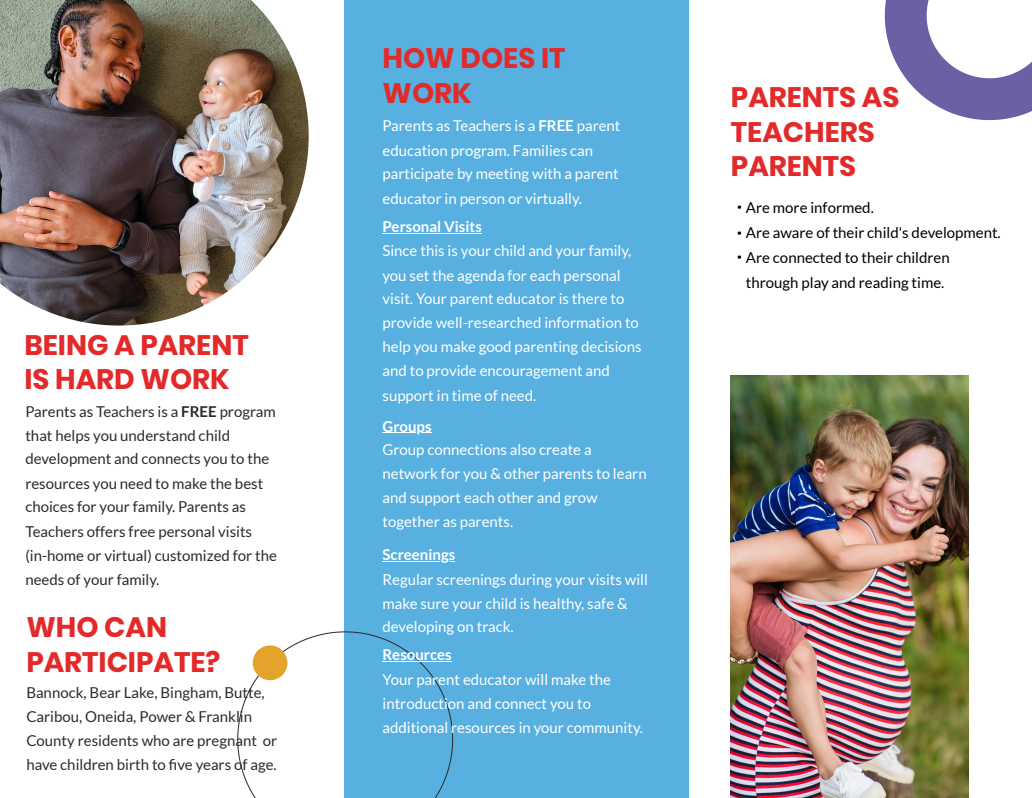
<style>
.page{position:relative;width:1032px;height:798px;background:#fff}
.page>*{position:absolute;margin:0;border:0;box-sizing:border-box;transform-origin:0 0}
.t1{font:700 28.12px/34.8px "Poppins";color:#e32a2a}
.t2{font:15px/24px "Lato";color:#fff}
.t3{font:15px/24px "Lato";color:#2b2b2b}
.t4{font:15px/25.2px "Lato";color:#000;text-align:center}
.t5{font:700 15px "Lato";color:#fff}
.s1{font-weight:700}
.s2{font-family:"Arial";font-size:13.5px}
</style>
<div class="page">
<div style="left:344px;top:0;width:344px;height:797px;background:#58b0e1"></div>
<svg style="left:884px;top:0;width:147px;height:120px"></svg>
<svg style="left:237px;top:631px;width:216px;height:166px"></svg>
<svg style="left:253px;top:645px;width:34px;height:35px"></svg>
<img style="left:730px;top:375px;width:238px;height:422px">
<img style="left:0;top:0;width:308px;height:325px">
<hr style="left:382px;top:232px;width:100px;height:1px;background:#fff">
<hr style="left:382px;top:432px;width:49px;height:1px;background:#fff">
<hr style="left:382px;top:561px;width:73px;height:1px;background:#fff">
<hr style="left:382px;top:661px;width:69px;height:1px;background:#fff">
<h1 class="t1" style="left:24px;top:327px;width:226px">BEING A PARENT<br>IS HARD WORK</h1>
<p class="t3" style="left:25px;top:398px;width:253px">Parents as Teachers is a <span class="s1">FREE</span> program that helps you understand child development and connects you to the resources you need to make the best choices for your family. Parents as Teachers offers free personal visits (in-home or virtual) customized for the needs of your family.</p>
<h1 class="t1" style="left:26px;top:609px;width:195px">WHO CAN<br>PARTICIPATE?</h1>
<p class="t3" style="left:26px;top:680px;width:252px">Bannock, Bear Lake, Bingham, Butte, Caribou, Oneida, Power &amp; Franklin County residents who are pregnant or have children birth to five years of age.</p>
<h1 class="t1" style="left:382px;top:41px;width:184px">HOW DOES IT<br>WORK</h1>
<p class="t2" style="left:382px;top:113px;width:239px">Parents as Teachers is a <span class="s1">FREE</span> parent education program. Families can participate by meeting with a parent educator in person or virtually.</p>
<p class="t5" style="left:382px;top:217px;width:101px">Personal Visits</p>
<p class="t2" style="left:382px;top:238px;width:261px">Since this is your child and your family, you set the agenda for each personal visit. Your parent educator is there to provide well-researched information to help you make good parenting decisions and to provide encouragement and support in time of need.</p>
<p class="t5" style="left:382px;top:416px;width:51px">Groups</p>
<p class="t2" style="left:382px;top:437px;width:265px">Group connections also create a network for you &amp; other parents to learn and support each other and grow together as parents.</p>
<p class="t5" style="left:382px;top:545px;width:74px">Screenings</p>
<p class="t2" style="left:382px;top:566px;width:267px">Regular screenings during your visits will make sure your child is healthy, safe &amp; developing on track.</p>
<p class="t5" style="left:382px;top:645px;width:71px">Resources</p>
<p class="t2" style="left:382px;top:667px;width:262px">Your parent educator will make the introduction and connect you to additional resources in your community.</p>
<h1 class="t1" style="left:730px;top:80px;width:170px">PARENTS AS<br>TEACHERS<br>PARENTS</h1>
<p class="t4" style="left:736px;top:194px;width:138px"><span class="s2">•</span> Are more informed.</p>
<p class="t4" style="left:736px;top:220px;width:265px"><span class="s2">•</span> Are aware of their child's development.</p>
<p class="t4" style="left:736px;top:244px;width:214px"><span class="s2">•</span> Are connected to their children through play and reading time.</p>
</div>
